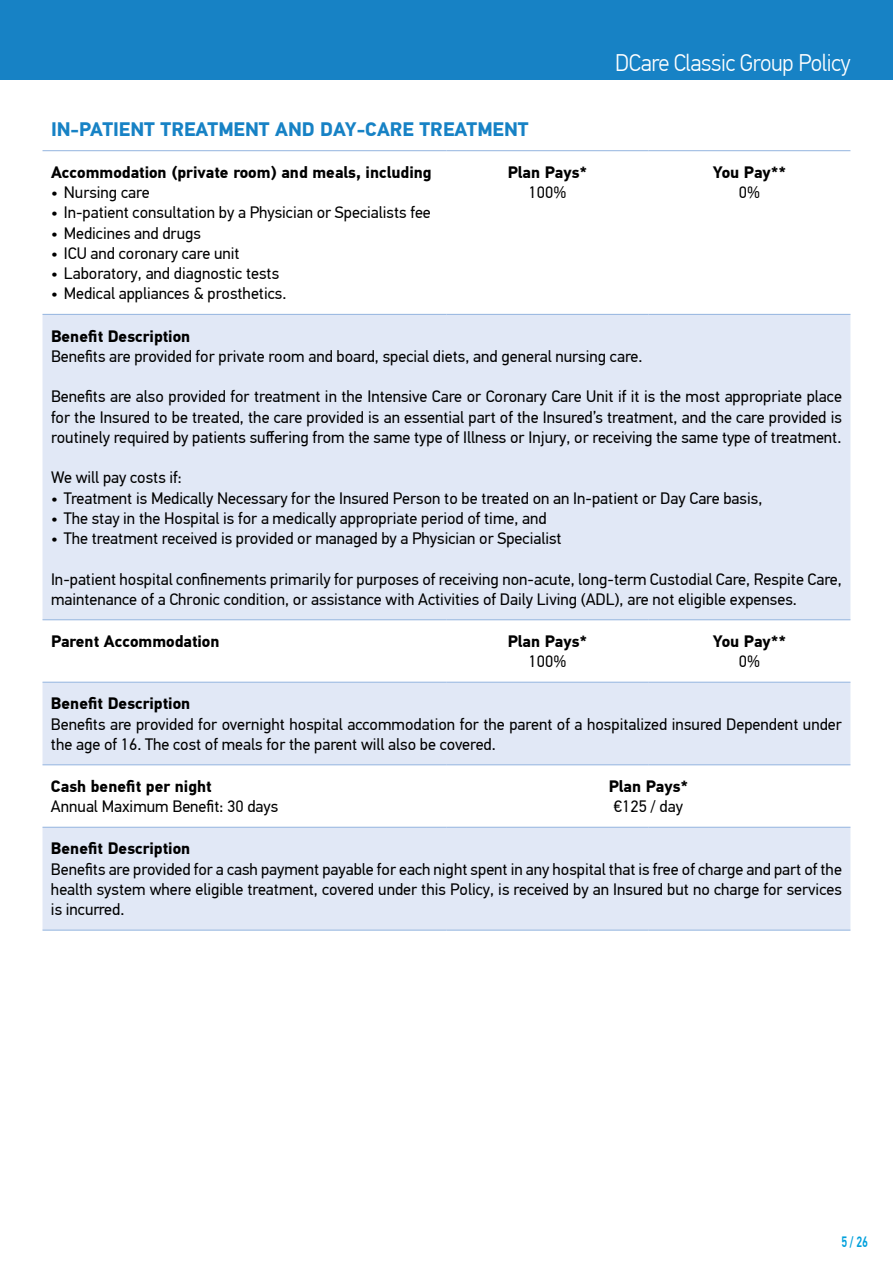
<style>
.page{position:relative;width:893px;height:1263px;background:#fff}
.page>*{position:absolute;margin:0;border:0;box-sizing:border-box;transform-origin:0 0}
.t1{font:300 24px "PF Din Text Pro";letter-spacing:-.015em;color:#fff;scale:.95 1}
.t2{font:700 19.5px "PF Din Text Pro";color:#1782c5}
.t3{font:16.5px/20.2px "PF Din Text Pro";color:#000;text-align:justify}
.t4{font:700 16.5px "PF Din Text Pro";color:#000}
.t5{font:500 15px "PF Din Text Pro";color:#00a0dc;scale:.74 1}
</style>
<div class="page">
<svg style="left:43px;top:315px;width:807px;height:615px;fill:#e1e8f6"></svg>
<hr style="left:43px;top:150px;width:403px;height:1px;background:#93b4df">
<hr style="left:446px;top:150px;width:202px;height:1px;background:#93b4df">
<hr style="left:648px;top:150px;width:202px;height:1px;background:#93b4df">
<hr style="left:43px;top:314px;width:403px;height:1px;background:#93b4df">
<hr style="left:446px;top:314px;width:202px;height:1px;background:#93b4df">
<hr style="left:648px;top:314px;width:202px;height:1px;background:#93b4df">
<hr style="left:43px;top:619px;width:403px;height:1px;background:#93b4df">
<hr style="left:446px;top:619px;width:202px;height:1px;background:#93b4df">
<hr style="left:648px;top:619px;width:202px;height:1px;background:#93b4df">
<hr style="left:43px;top:682px;width:403px;height:1px;background:#93b4df">
<hr style="left:446px;top:682px;width:202px;height:1px;background:#93b4df">
<hr style="left:648px;top:682px;width:202px;height:1px;background:#93b4df">
<hr style="left:43px;top:764px;width:403px;height:1px;background:#93b4df">
<hr style="left:446px;top:764px;width:202px;height:1px;background:#93b4df">
<hr style="left:648px;top:764px;width:202px;height:1px;background:#93b4df">
<hr style="left:43px;top:827px;width:403px;height:1px;background:#93b4df">
<hr style="left:446px;top:827px;width:202px;height:1px;background:#93b4df">
<hr style="left:648px;top:827px;width:202px;height:1px;background:#93b4df">
<hr style="left:43px;top:930px;width:403px;height:1px;background:#93b4df">
<hr style="left:446px;top:930px;width:202px;height:1px;background:#93b4df">
<hr style="left:648px;top:930px;width:202px;height:1px;background:#93b4df">
<div style="left:0;top:0;width:893px;height:79px;background:#1782c5"></div>
<p class="t2" style="left:51px;top:117px;width:479px">IN-PATIENT TREATMENT AND DAY-CARE TREATMENT</p>
<p class="t4" style="left:51px;top:162px;width:382px">Accommodation (private room) and meals, including</p>
<p class="t3" style="left:51px;top:183px;width:100px">• Nursing care</p>
<p class="t3" style="left:51px;top:203px;width:381px">• In-patient consultation by a Physician or Specialists fee</p>
<p class="t3" style="left:51px;top:223px;width:152px">• Medicines and drugs</p>
<p class="t3" style="left:51px;top:243px;width:190px">• ICU and coronary care unit</p>
<p class="t3" style="left:51px;top:264px;width:230px">• Laboratory, and diagnostic tests</p>
<p class="t3" style="left:51px;top:284px;width:237px">• Medical appliances &amp; prosthetics.</p>
<p class="t4" style="left:508px;top:162px;width:81px">Plan Pays*</p>
<p class="t3" style="left:529px;top:183px;width:39px">100%</p>
<h1 class="t1" style="left:615px;top:49px;width:249px">DCare Classic Group Policy</h1>
<p class="t4" style="left:713px;top:162px;width:75px">You Pay**</p>
<p class="t3" style="left:739px;top:183px;width:23px">0%</p>
<p class="t4" style="left:51px;top:326px;width:141px">Benefit Description</p>
<p class="t3" style="left:51px;top:346px;width:593px">Benefits are provided for private room and board, special diets, and general nursing care.</p>
<p class="t3" style="left:51px;top:387px;width:792px">Benefits are also provided for treatment in the Intensive Care or Coronary Care Unit if it is the most appropriate place for the Insured to be treated, the care provided is an essential part of the Insured’s treatment, and the care provided is routinely required by patients suffering from the same type of Illness or Injury, or receiving the same type of treatment.</p>
<p class="t3" style="left:51px;top:468px;width:132px">We will pay costs if:</p>
<p class="t3" style="left:51px;top:488px;width:713px">• Treatment is Medically Necessary for the Insured Person to be treated on an In-patient or Day Care basis,</p>
<p class="t3" style="left:51px;top:508px;width:497px">• The stay in the Hospital is for a medically appropriate period of time, and</p>
<p class="t3" style="left:51px;top:528px;width:512px">• The treatment received is provided or managed by a Physician or Specialist</p>
<p class="t3" style="left:51px;top:569px;width:792px">In-patient hospital confinements primarily for purposes of receiving non-acute, long-term Custodial Care, Respite Care, maintenance of a Chronic condition, or assistance with Activities of Daily Living (ADL), are not eligible expenses.</p>
<p class="t4" style="left:51px;top:631px;width:170px">Parent Accommodation</p>
<p class="t4" style="left:508px;top:631px;width:81px">Plan Pays*</p>
<p class="t3" style="left:529px;top:652px;width:39px">100%</p>
<p class="t4" style="left:713px;top:631px;width:75px">You Pay**</p>
<p class="t3" style="left:739px;top:652px;width:23px">0%</p>
<p class="t4" style="left:51px;top:694px;width:141px">Benefit Description</p>
<p class="t3" style="left:51px;top:714px;width:792px">Benefits are provided for overnight hospital accommodation for the parent of a hospitalized insured Dependent under the age of 16. The cost of meals for the parent will also be covered.</p>
<p class="t4" style="left:51px;top:776px;width:162px">Cash benefit per night</p>
<p class="t3" style="left:51px;top:797px;width:229px">Annual Maximum Benefit: 30 days</p>
<p class="t4" style="left:609px;top:776px;width:81px">Plan Pays*</p>
<p class="t3" style="left:614px;top:797px;width:70px">€125 / day</p>
<p class="t4" style="left:51px;top:839px;width:141px">Benefit Description</p>
<p class="t3" style="left:51px;top:859px;width:792px">Benefits are provided for a cash payment payable for each night spent in any hospital that is free of charge and part of the health system where eligible treatment, covered under this Policy, is received by an Insured but no charge for services is incurred.</p>
<p class="t5" style="left:842px;top:1233px;width:37px">5 / 26</p>
</div>
